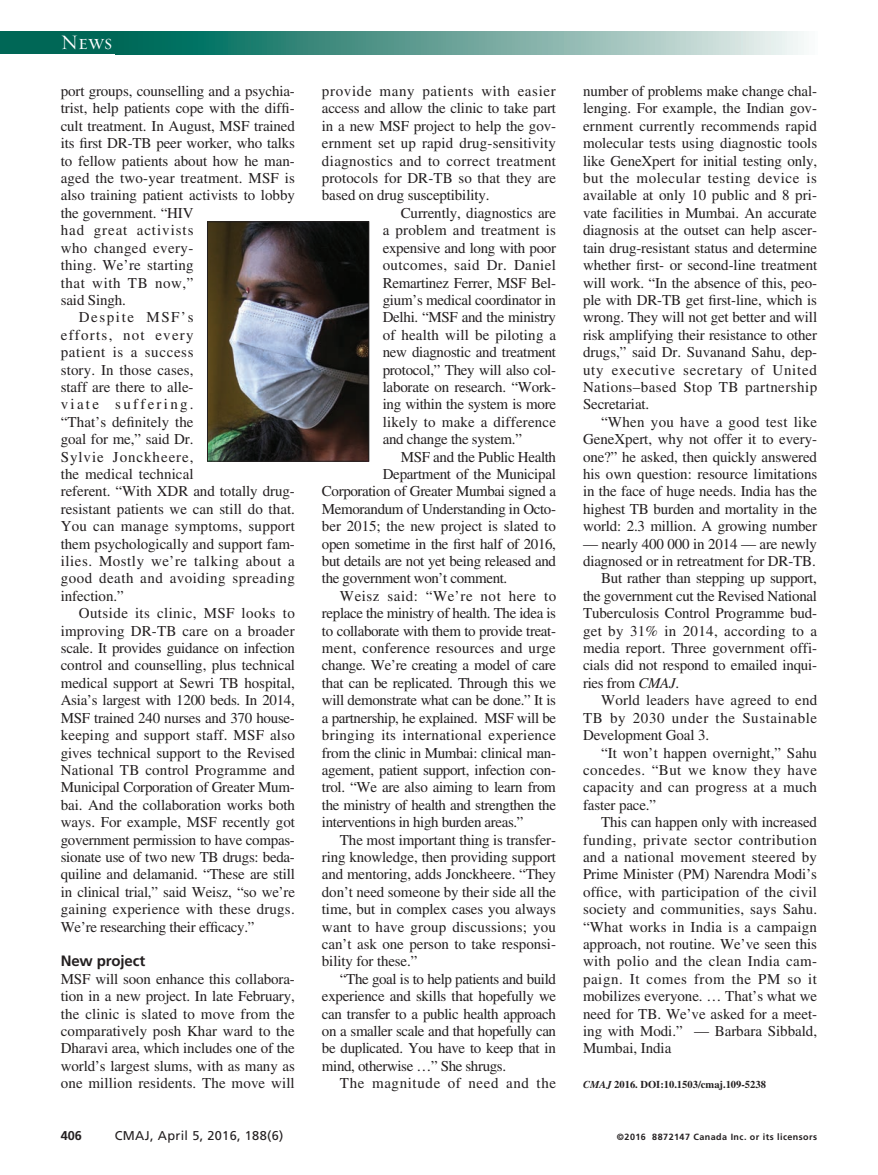
<style>
.page{position:relative;width:878px;height:1175px;background:#fff}
.page>*{position:absolute;margin:0;border:0;box-sizing:border-box;transform-origin:0 0}
.t1{font:21px "Requiem Display HTF Small Caps";color:#fff}
.PJ{font:15px/17.4px "Times LT Std";letter-spacing:-.005em;color:#231f20;text-align:justify}
.PJ-2{font:15px "Times LT Std";letter-spacing:-.025em;color:#231f20}
.PJ-3{font:15px "Times LT Std";letter-spacing:.04em;color:#231f20}
.H1-News{font:700 15px "Frutiger LT Std";letter-spacing:-.01em;color:#231f20}
.t2{font:12.75px "Frutiger LT Std";letter-spacing:.025em;color:#231f20}
.t3{font:700 12.75px "Frutiger LT Std";color:#231f20}
.Article_id{font:700 10.5px "Times LT Std";color:#231f20}
.t4{font:700 9px "Frutiger LT Std";letter-spacing:.05em;color:#231f20}
.s1{font-style:italic}
</style>
<div class="page">
<div style="left:0;top:32px;width:123px;height:22px;background:#006756"></div>
<div style="left:115px;top:32px;width:702px;height:22px;background:linear-gradient(to right,#005f4e,#f2f2f0)"></div>
<img style="left:209px;top:223px;width:158px;height:236px">
<div style="left:207px;top:221px;width:162px;height:240px;border:1px solid #231f20"></div>
<h1 class="t1" style="left:61px;top:30px;width:53px">News</h1>
<p class="PJ" style="left:61px;top:82px;width:236px;text-align:left">port groups, counselling and a psychia&shy;trist, help patients cope with the diffi&shy;cult treatment. In August, MSF trained its first DR-TB peer worker, who talks to fellow patients about how he man&shy;aged the two-year treatment. MSF is also training patient activists to lobby the government. “HIV<br>had great activists<br>who changed every-<br>thing. We’re starting<br>that with TB now,”<br>said Singh.</p>
<p class="PJ" style="left:61px;top:308px;width:236px;text-align:left;text-indent:18px">Despite MSF’s<br>efforts, not every<br>patient is a success<br>story. In those cases,<br>staff are there to alle-<br>viate suffering.<br>“That’s definitely the<br>goal for me,” said Dr.<br>Sylvie Jonckheere,<br>the medical technical<br>referent. “With XDR and totally drug&shy;resistant patients we can still do that.<br>You can manage symptoms, support them psychologically and support fam&shy;ilies. Mostly we’re talking about a good death and avoiding spreading infection.”</p>
<p class="PJ" style="left:61px;top:604px;width:236px;text-indent:18px">Outside its clinic, MSF looks to improving DR-TB care on a broader scale. It provides guidance on infection control and counselling, plus technical medical support at Sewri TB hospital, Asia’s largest with 1200 beds. In 2014, MSF trained 240 nurses and 370 house&shy;keeping and support staff. MSF also gives technical support to the Revised National TB control Programme and Municipal Corporation of Greater Mum&shy;bai. And the collaboration works both ways. For example, MSF recently got government permission to have compas&shy;sionate use of two new TB drugs: beda&shy;quiline and delamanid. “These are still in clinical trial,” said Weisz, “so we’re gaining experience with these drugs.<br>We’re researching their efficacy.”</p>
<p class="H1-News" style="left:61px;top:952px;width:86px">New project</p>
<p class="PJ" style="left:61px;top:970px;width:235px">MSF will soon enhance this collabora&shy;tion in a new project. In late February, the clinic is slated to move from the comparatively posh Khar ward to the Dharavi area, which includes one of the world’s largest slums, with as many as one million residents. The move will</p>
<p class="PJ" style="left:322px;top:82px;width:236px">provide many patients with easier access and allow the clinic to take part in a new MSF project to help the gov&shy;ernment set up rapid drug-sensitivity diagnostics and to correct treatment protocols for DR-TB so that they are based on drug susceptibility.</p>
<p class="PJ" style="left:383px;top:204px;width:175px;text-indent:18px">Currently, diagnostics are a problem and treatment is expensive and long with poor outcomes, said Dr. Daniel Remartinez Ferrer, MSF Bel&shy;gium’s medical coordinator in Delhi. “MSF and the ministry of health will be piloting a new diagnostic and treatment protocol,” They will also col&shy;laborate on research. “Work&shy;ing within the system is more likely to make a difference and change the system.”</p>
<p class="PJ-2" style="left:401px;top:448px;width:157px">MSF and the Public Health</p>
<p class="PJ" style="left:383px;top:465px;width:175px">Department of the Municipal</p>
<p class="PJ-2" style="left:322px;top:483px;width:235px">Corporation of Greater Mumbai signed a</p>
<p class="PJ-2" style="left:322px;top:500px;width:236px">Memorandum of Understanding in Octo-</p>
<p class="PJ" style="left:322px;top:517px;width:235px">ber 2015; the new project is slated to</p>
<p class="PJ-2" style="left:322px;top:535px;width:235px">open sometime in the first half of 2016,</p>
<p class="PJ-2" style="left:322px;top:552px;width:235px">but details are not yet being released and</p>
<p class="PJ-2" style="left:322px;top:570px;width:187px">the government won’t comment.</p>
<p class="PJ" style="left:322px;top:587px;width:236px;text-indent:18px">Weisz said: “We’re not here to replace the ministry of health. The idea is to collaborate with them to provide treat&shy;ment, conference resources and urge change. We’re creating a model of care that can be replicated. Through this we will demonstrate what can be done.” It is a partnership, he explained. MSF will be bringing its international experience from the clinic in Mumbai: clinical man&shy;agement, patient support, infection con&shy;trol. “We are also aiming to learn from the ministry of health and strengthen the interventions in high burden areas.”</p>
<p class="PJ" style="left:322px;top:830px;width:236px;text-indent:18px">The most important thing is transfer&shy;ring knowledge, then providing support and mentoring, adds Jonckheere. “They don’t need someone by their side all the time, but in complex cases you always want to have group discussions; you can’t ask one person to take responsi&shy;bility for these.”</p>
<p class="PJ" style="left:322px;top:970px;width:236px;text-indent:18px">“The goal is to help patients and build experience and skills that hopefully we can transfer to a public health approach on a smaller scale and that hopefully can be duplicated. You have to keep that in mind, otherwise …” She shrugs.</p>
<p class="PJ-3" style="left:340px;top:1074px;width:218px">The magnitude of need and the</p>
<p class="PJ" style="left:583px;top:82px;width:236px">number of problems make change chal&shy;lenging. For example, the Indian gov&shy;ernment currently recommends rapid molecular tests using diagnostic tools like GeneXpert for initial testing only, but the molecular testing device is available at only 10 public and 8 pri&shy;vate facilities in Mumbai. An accurate diagnosis at the outset can help ascer&shy;tain drug-resistant status and determine whether first- or second-line treatment will work. “In the absence of this, peo&shy;ple with DR-TB get first-line, which is wrong. They will not get better and will risk amplifying their resistance to other drugs,” said Dr. Suvanand Sahu, dep&shy;uty executive secretary of United Nations–based Stop TB partnership Secretariat.</p>
<p class="PJ" style="left:583px;top:413px;width:236px;text-indent:18px">“When you have a good test like GeneXpert, why not offer it to every&shy;one?” he asked, then quickly answered his own question: resource limitations in the face of huge needs. India has the highest TB burden and mortality in the world: 2.3 million. A growing number</p>
<p class="PJ" style="left:583px;top:535px;width:235px">— nearly 400 000 in 2014 — are newly diagnosed or in retreatment for DR-TB.</p>
<p class="PJ" style="left:583px;top:569px;width:235px;text-indent:18px">But rather than stepping up support, the government cut the Revised National Tuberculosis Control Programme bud&shy;get by 31% in 2014, according to a media report. Three government offi&shy;cials did not respond to emailed inqui&shy;ries from <span class="s1">CMAJ</span>.</p>
<p class="PJ" style="left:583px;top:691px;width:236px;text-indent:18px">World leaders have agreed to end TB by 2030 under the Sustainable Development Goal 3.</p>
<p class="PJ" style="left:583px;top:743px;width:236px;text-indent:18px">“It won’t happen overnight,” Sahu concedes. “But we know they have capacity and can progress at a much faster pace.”</p>
<p class="PJ" style="left:583px;top:813px;width:236px;text-indent:18px">This can happen only with increased funding, private sector contribution and a national movement steered by Prime Minister (PM) Narendra Modi’s office, with participation of the civil society and communities, says Sahu. “What works in India is a campaign approach, not routine. We’ve seen this with polio and the clean India cam&shy;paign. It comes from the PM so it mobilizes everyone. … That’s what we need for TB. We’ve asked for a meet&shy;ing with Modi.” — Barbara Sibbald, Mumbai, India</p>
<p class="Article_id" style="left:583px;top:1078px;width:184px"><span class="s1">CMAJ</span> 2016. DOI:10.1503/cmaj.109-5238</p>
<p class="t3" style="left:61px;top:1127px;width:23px">406</p>
<p class="t2" style="left:115px;top:1127px;width:170px">CMAJ, April 5, 2016, 188(6)</p>
<p class="t4" style="left:617px;top:1131px;width:202px">©2016 8872147 Canada Inc. or its licensors</p>
</div>
